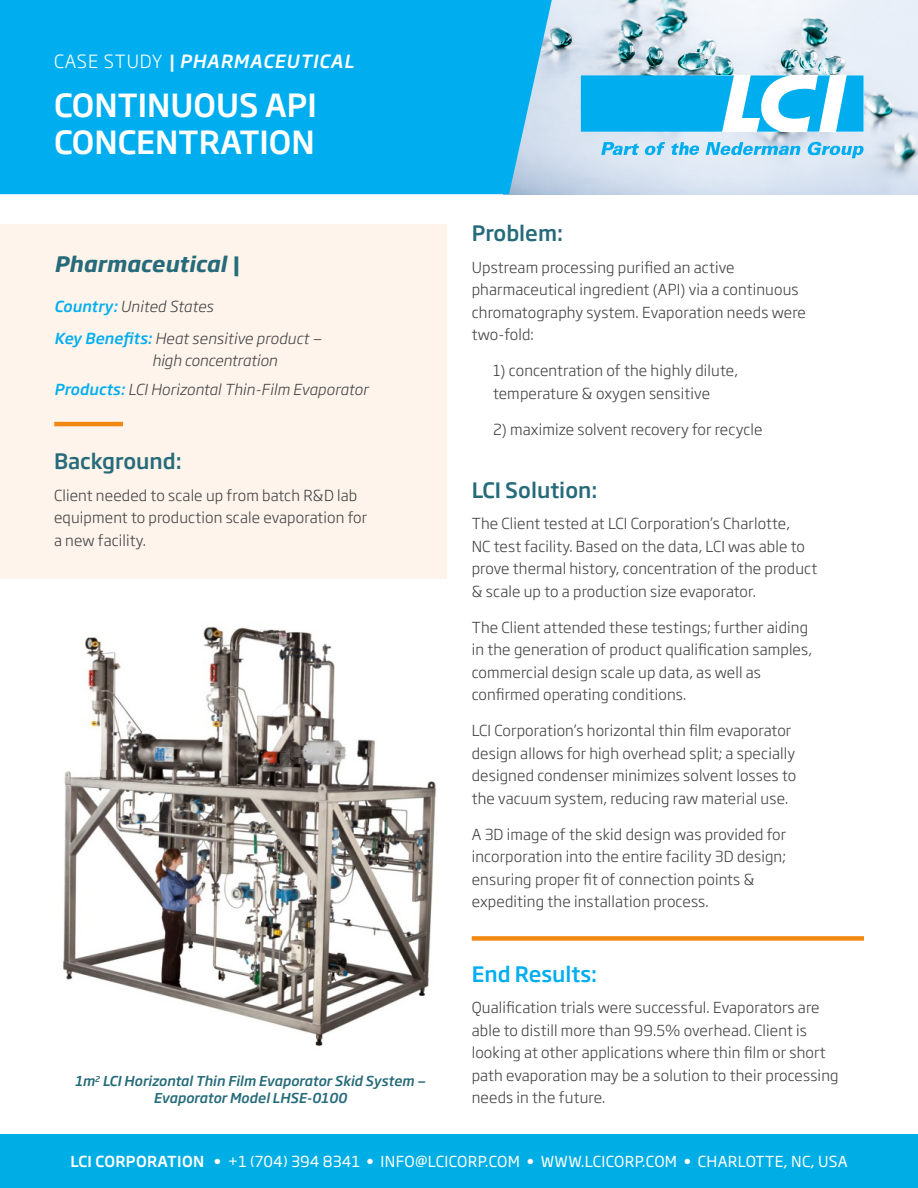
<style>
.page{position:relative;width:918px;height:1188px;background:#fff}
.page>*{position:absolute;margin:0;border:0;box-sizing:border-box;transform-origin:0 0}
.t1{font:500 31.5px/37.8px "Soho Gothic Pro";color:#fff}
.t2{font:500 21px "Soho Gothic Pro";color:#266b7a}
.t3{font:italic 700 21px "Soho Gothic Pro";letter-spacing:.005em;color:#266b7a}
.t4{font:500 21px "Soho Gothic Pro";color:#00aeef}
.t5{font:italic 500 18px "Soho Gothic Pro";letter-spacing:.05em;color:#fff}
.t6{font:300 15px/22.5px "Soho Gothic Pro";letter-spacing:.01em;color:#414142}
.t7{font:italic 300 15px "Soho Gothic Pro";letter-spacing:.01em;color:#414142}
.t8{font:15px "Soho Gothic Pro";letter-spacing:.025em;color:#fff}
.t9{font:italic 500 13.5px/16.5px "Soho Gothic Pro";color:#266b7a;text-align:center}
.s1{font-weight:300;font-style:normal}
.s2{font-weight:500;color:#00aeef}
.s3{font-weight:500}
</style>
<div class="page">
<div style="left:0;top:1134px;width:918px;height:54px;background:#00aee6"></div>
<img style="left:552px;top:0;width:366px;height:194px">
<div style="left:0;top:0;width:552px;height:194px;background:#00aeef"></div>
<div style="left:0;top:225px;width:446px;height:354px;background:#fef4eb"></div>
<div style="left:472px;top:936px;width:392px;height:5px;background:#f18812"></div>
<img style="left:63px;top:626px;width:374px;height:421px">
<div style="left:716px;top:75px;width:148px;height:57px;background:#fff"></div>
<svg style="left:601px;top:142px;width:38px;height:13px"></svg>
<svg style="left:645px;top:142px;width:20px;height:13px"></svg>
<svg style="left:706px;top:142px;width:95px;height:13px"></svg>
<svg style="left:807px;top:142px;width:57px;height:16px"></svg>
<svg style="left:836px;top:75px;width:28px;height:57px"></svg>
<svg style="left:581px;top:75px;width:153px;height:57px;background:#0cb1ef"></svg>
<svg style="left:742px;top:75px;width:88px;height:57px"></svg>
<svg style="left:671px;top:142px;width:28px;height:13px"></svg>
<hr style="left:54px;top:422px;width:69px;height:4px;background:#f18812">
<p class="t5" style="left:54px;top:47px;width:301px"><span class="s1">CASE STUDY</span> | PHARMACEUTICAL</p>
<p class="t1" style="left:54px;top:84px;width:264px">CONTINUOUS API<br>CONCENTRATION</p>
<p class="t3" style="left:54px;top:247px;width:186px">Pharmaceutical |</p>
<p class="t7" style="left:54px;top:295px;width:161px"><span class="s2">Country:</span> United States</p>
<p class="t7" style="left:54px;top:326px;width:269px"><span class="s2">Key Benefits:</span> Heat sensitive product —</p>
<p class="t7" style="left:152px;top:349px;width:127px">high concentration</p>
<p class="t7" style="left:54px;top:377px;width:315px"><span class="s2">Products:</span> LCI Horizontal Thin-Film Evaporator</p>
<p class="t2" style="left:54px;top:445px;width:129px">Background:</p>
<p class="t6" style="left:54px;top:483px;width:315px">Client needed to scale up from batch R&amp;D lab equipment to production scale evaporation for a new facility.</p>
<p class="t9" style="left:75px;top:1072px;width:352px">1m<sup>2</sup> LCI Horizontal Thin Film Evaporator Skid System —<br>Evaporator Model LHSE-0100</p>
<p class="t2" style="left:472px;top:217px;width:93px">Problem:</p>
<p class="t6" style="left:472px;top:255px;width:336px">Upstream processing purified an active pharmaceutical ingredient (API) via a continuous chromatography system. Evaporation needs were two-fold:</p>
<p class="t6" style="left:493px;top:358px;width:246px">1) concentration of the highly dilute, temperature &amp; oxygen sensitive</p>
<p class="t6" style="left:493px;top:417px;width:271px">2) maximize solvent recovery for recycle</p>
<p class="t2" style="left:472px;top:473px;width:127px">LCI Solution:</p>
<p class="t6" style="left:472px;top:511px;width:347px">The Client tested at LCI Corporation’s Charlotte,<br>NC test facility. Based on the data, LCI was able to prove thermal history, concentration of the product &amp; scale up to a production size evaporator.</p>
<p class="t6" style="left:472px;top:615px;width:342px">The Client attended these testings; further aiding in the generation of product qualification samples, commercial design scale up data, as well as confirmed operating conditions.</p>
<p class="t6" style="left:472px;top:718px;width:326px">LCI Corporation’s horizontal thin film evaporator design allows for high overhead split; a specially designed condenser minimizes solvent losses to the vacuum system, reducing raw material use.</p>
<p class="t6" style="left:472px;top:822px;width:316px">A 3D image of the skid design was provided for incorporation into the entire facility 3D design; ensuring proper fit of connection points &amp; expediting the installation process.</p>
<p class="t4" style="left:472px;top:957px;width:127px">End Results:</p>
<p class="t6" style="left:472px;top:996px;width:368px">Qualification trials were successful. Evaporators are able to distill more than 99.5% overhead. Client is looking at other applications where thin film or short path evaporation may be a solution to their processing needs in the future.</p>
<p class="t8" style="left:70px;top:1150px;width:779px"><span class="s3">LCI CORPORATION</span> • +1 (704) 394 8341 • INFO@LCICORP.COM • WWW.LCICORP.COM • CHARLOTTE, NC, USA</p>
</div>
